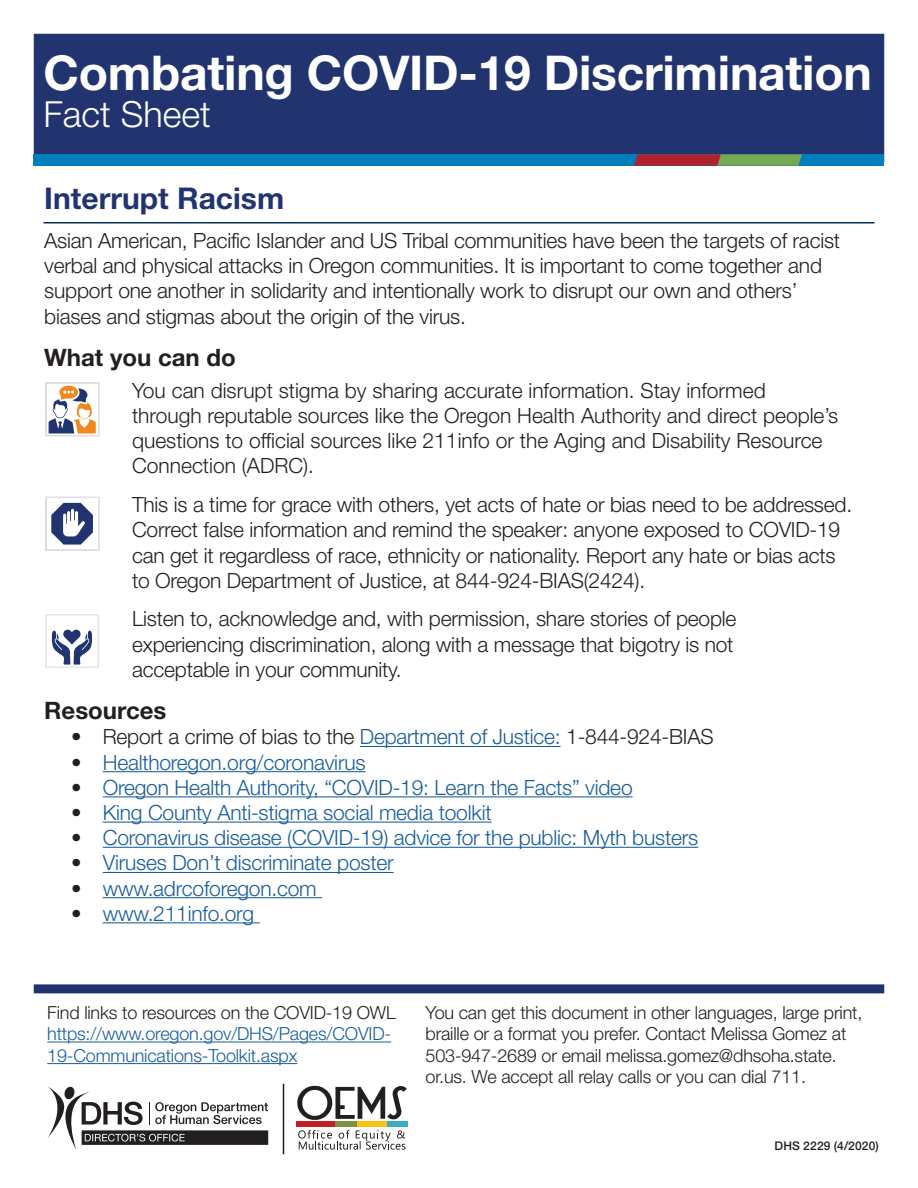
<style>
.page{position:relative;width:918px;height:1188px;background:#fff}
.page>*{position:absolute;margin:0;border:0;box-sizing:border-box;transform-origin:0 0}
.Heading_3{font:700 48px "Helvetica Neue LT Std";letter-spacing:-.005em;color:#fff}
.Heading_1{font:300 36px "Helvetica Neue LT Std";color:#fff}
.Heading_2{font:700 30px "Helvetica Neue LT Std";color:#22346f}
.Heading_1-2{font:700 24px "Helvetica Neue LT Std";color:#231f20}
.Paragraph{font:300 21px/25.2px "Helvetica Neue LT Std";letter-spacing:-.01em;color:#231f20}
.t1{font:300 21px "Helvetica Neue LT Std";letter-spacing:-.01em;color:#175d9e}
.Paragraph-2{font:300 18px/21.6px "Helvetica Neue LT Std";letter-spacing:-.01em;color:#231f20}
.Paragraph-3{font:300 18px/21.6px "Helvetica Neue LT Std";letter-spacing:-.01em;color:#175d9e}
.t2{font:500 12px "Helvetica Neue LT Std";letter-spacing:.02em;color:#231f20}
.s1{color:#175d9e}
.s2{color:#231f20}
</style>
<div class="page">
<div style="left:34px;top:34px;width:850px;height:129px;background:#22346f"></div>
<hr style="left:44px;top:222px;width:830px;height:2px;background:#00305e">
<hr style="left:47px;top:1042px;width:344px;height:1px;background:#175d9e">
<hr style="left:47px;top:1063px;width:250px;height:1px;background:#175d9e">
<div style="left:34px;top:984px;width:850px;height:9px;background:#22346f"></div>
<div style="left:34px;top:154px;width:850px;height:12px;background:#007dbb"></div>
<svg style="left:634px;top:154px;width:168px;height:12px;background:#8a6449"></svg>
<hr style="left:360px;top:746px;width:201px;height:1px;background:#175d9e">
<hr style="left:103px;top:771px;width:263px;height:1px;background:#175d9e">
<hr style="left:103px;top:796px;width:530px;height:1px;background:#175d9e">
<hr style="left:103px;top:822px;width:389px;height:1px;background:#175d9e">
<hr style="left:103px;top:847px;width:595px;height:1px;background:#175d9e">
<hr style="left:103px;top:872px;width:291px;height:1px;background:#175d9e">
<hr style="left:103px;top:897px;width:219px;height:1px;background:#175d9e">
<hr style="left:103px;top:922px;width:157px;height:1px;background:#175d9e">
<div style="left:296px;top:1122px;width:40px;height:5px;background:#c12026"></div>
<div style="left:336px;top:1122px;width:21px;height:5px;background:#78963f"></div>
<div style="left:357px;top:1122px;width:31px;height:5px;background:#fdc014"></div>
<div style="left:388px;top:1122px;width:20px;height:5px;background:#3daac4"></div>
<svg style="left:297px;top:1085px;width:110px;height:35px"></svg>
<svg style="left:298px;top:1130px;width:108px;height:20px"></svg>
<svg style="left:48px;top:1086px;width:220px;height:64px"></svg>
<hr style="left:283px;top:1084px;width:1px;height:70px;background:#231f20">
<svg style="left:45px;top:382px;width:55px;height:55px"></svg>
<div style="left:45px;top:614px;width:54px;height:54px;border:1px solid #dedee8"></div>
<svg style="left:51px;top:629px;width:41px;height:36px"></svg>
<svg style="left:45px;top:496px;width:55px;height:55px"></svg>
<p class="Heading_3" style="left:44px;top:43px;width:830px">Combating COVID-19 Discrimination</p>
<p class="Heading_1" style="left:44px;top:92px;width:169px">Fact Sheet</p>
<p class="Heading_2" style="left:44px;top:180px;width:241px">Interrupt Racism</p>
<p class="Paragraph" style="left:44px;top:228px;width:797px">Asian American, Pacific Islander and US Tribal communities have been the targets of racist verbal and physical attacks in Oregon communities. It is important to come together and support one another in solidarity and intentionally work to disrupt our own and others’ biases and stigmas about the origin of the virus.</p>
<p class="Heading_1-2" style="left:44px;top:343px;width:193px">What you can do</p>
<p class="Paragraph" style="left:132px;top:377px;width:708px">You can disrupt stigma by sharing accurate information. Stay informed through reputable sources like the Oregon Health Authority and direct people’s questions to official sources like 211info or the Aging and Disability Resource Connection (ADRC).</p>
<p class="Paragraph" style="left:132px;top:492px;width:722px">This is a time for grace with others, yet acts of hate or bias need to be addressed.<br>Correct false information and remind the speaker: anyone exposed to COVID-19 can get it regardless of race, ethnicity or nationality. Report any hate or bias acts to Oregon Department of Justice, at 844-924-BIAS(2424).</p>
<p class="Paragraph" style="left:132px;top:606px;width:606px">Listen to, acknowledge and, with permission, share stories of people experiencing discrimination, along with a message that bigotry is not acceptable in your community.</p>
<p class="Heading_1-2" style="left:44px;top:696px;width:124px">Resources</p>
<p class="Paragraph" style="left:71px;top:724px;width:644px">• Report a crime of bias to the <span class="s1">Department of Justice:</span> 1-844-924-BIAS</p>
<p class="t1" style="left:71px;top:749px;width:296px"><span class="s2">•</span> Healthoregon.org/coronavirus</p>
<p class="t1" style="left:71px;top:774px;width:563px"><span class="s2">•</span> Oregon Health Authority, “COVID-19: Learn the Facts” video</p>
<p class="t1" style="left:71px;top:800px;width:422px"><span class="s2">•</span> King County Anti-stigma social media toolkit</p>
<p class="t1" style="left:71px;top:825px;width:628px"><span class="s2">•</span> Coronavirus disease (COVID-19) advice for the public: Myth busters</p>
<p class="t1" style="left:71px;top:850px;width:324px"><span class="s2">•</span> Viruses Don’t discriminate poster</p>
<p class="t1" style="left:71px;top:875px;width:247px"><span class="s2">•</span> www.adrcoforegon.com</p>
<p class="t1" style="left:71px;top:900px;width:185px"><span class="s2">•</span> www.211info.org</p>
<p class="Paragraph-3" style="left:47px;top:1001px;width:350px"><span class="s2">Find links to resources on the COVID-19 OWL </span>https://www.oregon.gov/DHS/Pages/COVID-<br>19-Communications-Toolkit.aspx</p>
<p class="Paragraph-2" style="left:426px;top:1001px;width:438px">You can get this document in other languages, large print, braille or a format you prefer. Contact Melissa Gomez at 503-947-2689 or email melissa.gomez@dhsoha.state. or.us. We accept all relay calls or you can dial 711.</p>
<p class="t2" style="left:774px;top:1139px;width:106px">DHS 2229 (4/2020)</p>
</div>
